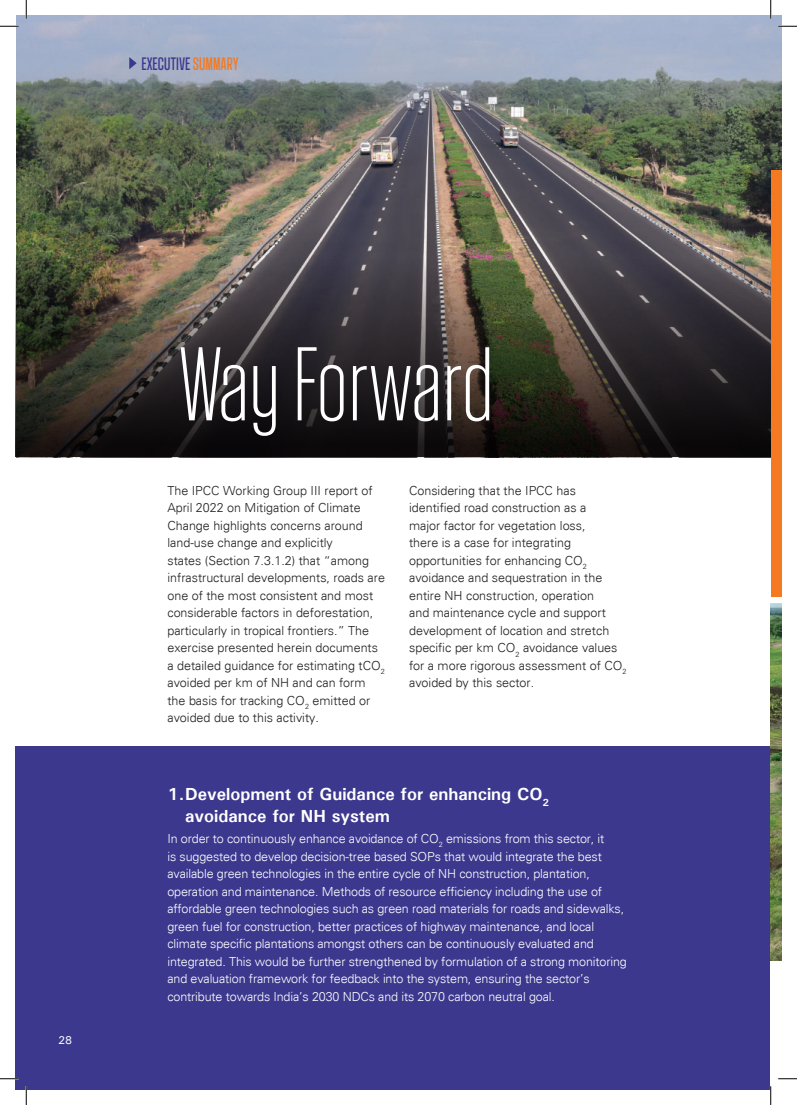
<style>
.page{position:relative;width:797px;height:1105px;background:#fff}
.page>*{position:absolute;margin:0;border:0;box-sizing:border-box;transform-origin:0 0}
.t1{font:200 105px "Landasans";color:#fff}
.t2{font:500 17.88px "Landasans";color:#3c388e}
.t3{font:700 17.5px/22.5px "Univers";color:#fff}
.t4{font:300 12.5px/17.5px "Univers";color:#231f20}
.t5{font:300 12.5px/17.5px "Univers";letter-spacing:-.01em;color:#fff}
.t6{font:500 11.25px "Univers";color:#fff}
.s1{color:#f47921}
</style>
<div class="page">
<div style="left:16px;top:746px;width:754px;height:343px;background:#3c388e"></div>
<img style="left:16px;top:16px;width:765px;height:226px">
<img style="left:16px;top:242px;width:754px;height:215px">
<div style="left:770px;top:170px;width:11px;height:427px;background:#f47921"></div>
<svg style="left:129px;top:57px;width:8px;height:12px"></svg>
<img style="left:770px;top:603px;width:11px;height:357px">
<svg style="left:0;top:25px;width:19px;height:2px"></svg>
<svg style="left:778px;top:25px;width:19px;height:2px"></svg>
<svg style="left:0;top:1078px;width:19px;height:1px"></svg>
<svg style="left:778px;top:1078px;width:19px;height:1px"></svg>
<svg style="left:25px;top:0;width:2px;height:19px"></svg>
<svg style="left:25px;top:1086px;width:2px;height:19px"></svg>
<svg style="left:770px;top:0;width:1px;height:19px"></svg>
<svg style="left:770px;top:1086px;width:1px;height:19px"></svg>
<h2 class="t2" style="left:141px;top:55px;width:99px">EXECUTIVE <span class="s1">SUMMARY</span></h2>
<p class="t6" style="left:58px;top:1032px;width:16px">28</p>
<h1 class="t1" style="left:178px;top:331px;width:317px">Way Forward</h1>
<p class="t4" style="left:167px;top:482px;width:219px">The IPCC Working Group III report of April 2022 on Mitigation of Climate Change highlights concerns around land-use change and explicitly<br>states (Section 7.3.1.2) that “among infrastructural developments, roads are one of the most consistent and most considerable factors in deforestation, particularly in tropical frontiers.” The exercise presented herein documents a detailed guidance for estimating tCO<sub>2 </sub>avoided per km of NH and can form the basis for tracking CO<sub>2</sub> emitted or avoided due to this activity.</p>
<p class="t4" style="left:409px;top:482px;width:219px">Considering that the IPCC has identified road construction as a<br>major factor for vegetation loss,<br>there is a case for integrating opportunities for enhancing CO<sub>2 </sub>avoidance and sequestration in the entire NH construction, operation<br>and maintenance cycle and support development of location and stretch specific per km CO<sub>2</sub> avoidance values for a more rigorous assessment of CO<sub>2 </sub>avoided by this sector.</p>
<h3 class="t3" style="left:185px;top:782px;width:365px;text-indent:-18px">1.Development of Guidance for enhancing CO<sub>2 </sub>avoidance for NH system</h3>
<p class="t5" style="left:167px;top:830px;width:461px">In order to continuously enhance avoidance of CO<sub>2</sub> emissions from this sector, it<br>is suggested to develop decision-tree based SOPs that would integrate the best available green technologies in the entire cycle of NH construction, plantation, operation and maintenance. Methods of resource efficiency including the use of affordable green technologies such as green road materials for roads and sidewalks, green fuel for construction, better practices of highway maintenance, and local climate specific plantations amongst others can be continuously evaluated and integrated. This would be further strengthened by formulation of a strong monitoring and evaluation framework for feedback into the system, ensuring the sector’s contribute towards India’s 2030 NDCs and its 2070 carbon neutral goal.</p>
</div>
